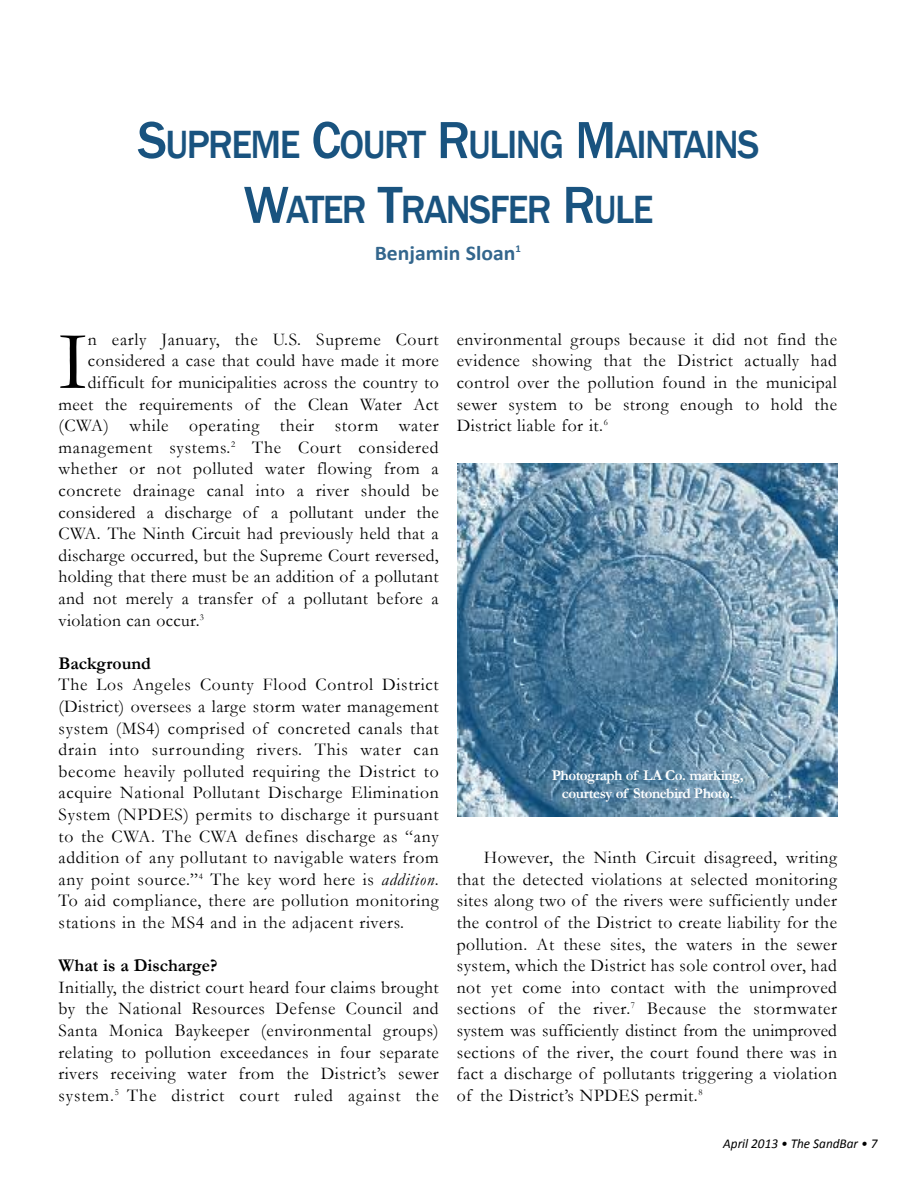
<style>
.page{position:relative;width:918px;height:1188px;background:#fff}
.page>*{position:absolute;margin:0;border:0;box-sizing:border-box;transform-origin:0 0}
.t1{font:84px "Garamond";color:#000}
.t2{font:500 40.5px/64.8px "Franklin Gothic";letter-spacing:-.04em;color:#19537f;text-align:center;scale:.95 1}
.t3{font:700 21px "Calibri";color:#33668d}
.t4{font:18px/21.6px "Garamond";letter-spacing:.025em;color:#000;text-align:justify}
.t5{font:700 18px "Garamond";color:#000}
.t6{font:700 15px/18px "Garamond";letter-spacing:-.03em;color:#fff;text-align:center}
.t7{font:italic 13.5px "Calibri";color:#000}
.s1{font-size:54px}
.s2{font-style:italic}
</style>
<div class="page">
<img style="left:458px;top:463px;width:379px;height:353px">
<h2 class="t2" style="left:138px;top:112px;width:656px"><span class="s1">S</span>UPREME <span class="s1">C</span>OURT <span class="s1">R</span>ULING <span class="s1">M</span>AINTAINS<br><span class="s1">W</span>ATER <span class="s1">T</span>RANSFER <span class="s1">R</span>ULE</h2>
<p class="t3" style="left:375px;top:240px;width:148px">Benjamin Sloan<sup>1</sup></p>
<h1 class="t1" style="left:59px;top:316px;width:31px">I</h1>
<p class="t4" style="left:88px;top:329px;width:352px">n early January, the U.S. Supreme Court</p>
<p class="t4" style="left:88px;top:350px;width:352px">considered a case that could have made it more</p>
<p class="t4" style="left:88px;top:372px;width:352px">difficult for municipalities across the country to</p>
<p class="t4" style="left:59px;top:393px;width:382px">meet the requirements of the Clean Water Act</p>
<p class="t4" style="left:59px;top:415px;width:382px">(CWA) while operating their storm water</p>
<p class="t4" style="left:59px;top:437px;width:382px">management systems.<sup>2</sup> The Court considered</p>
<p class="t4" style="left:59px;top:458px;width:382px">whether or not polluted water flowing from a</p>
<p class="t4" style="left:59px;top:480px;width:382px">concrete drainage canal into a river should be</p>
<p class="t4" style="left:59px;top:501px;width:382px">considered a discharge of a pollutant under the</p>
<p class="t4" style="left:59px;top:523px;width:382px">CWA. The Ninth Circuit had previously held that a</p>
<p class="t4" style="left:59px;top:545px;width:382px">discharge occurred, but the Supreme Court reversed,</p>
<p class="t4" style="left:59px;top:566px;width:382px">holding that there must be an addition of a pollutant</p>
<p class="t4" style="left:59px;top:588px;width:382px">and not merely a transfer of a pollutant before a</p>
<p class="t4" style="left:59px;top:609px;width:147px">violation can occur.<sup>3</sup></p>
<p class="t5" style="left:59px;top:653px;width:94px">Background</p>
<p class="t4" style="left:59px;top:674px;width:382px">The Los Angeles County Flood Control District (District) oversees a large storm water management system (MS4) comprised of concreted canals that drain into surrounding rivers. This water can become heavily polluted requiring the District to acquire National Pollutant Discharge Elimination System (NPDES) permits to discharge it pursuant to the CWA. The CWA defines discharge as “any addition of any pollutant to navigable waters from any point source.”<sup>4</sup> The key word here is <span class="s2">addition</span>.<br>To aid compliance, there are pollution monitoring stations in the MS4 and in the adjacent rivers.</p>
<p class="t5" style="left:59px;top:956px;width:160px">What is a Discharge?</p>
<p class="t4" style="left:59px;top:977px;width:382px">Initially, the district court heard four claims brought by the National Resources Defense Council and Santa Monica Baykeeper (environmental groups) relating to pollution exceedances in four separate rivers receiving water from the District’s sewer system.<sup>5</sup> The district court ruled against the</p>
<p class="t4" style="left:457px;top:329px;width:382px">environmental groups because it did not find the evidence showing that the District actually had control over the pollution found in the municipal sewer system to be strong enough to hold the District liable for it.<sup>6</sup></p>
<p class="t6" style="left:552px;top:767px;width:193px">Photograph of LA Co. marking, courtesy of Stonebird Photo.</p>
<p class="t4" style="left:457px;top:847px;width:382px;text-indent:27px">However, the Ninth Circuit disagreed, writing that the detected violations at selected monitoring sites along two of the rivers were sufficiently under the control of the District to create liability for the pollution. At these sites, the waters in the sewer system, which the District has sole control over, had not yet come into contact with the unimproved sections of the river.<sup>7</sup> Because the stormwater system was sufficiently distinct from the unimproved sections of the river, the court found there was in fact a discharge of pollutants triggering a violation of the District’s NPDES permit.<sup>8</sup></p>
<p class="t7" style="left:723px;top:1136px;width:156px">April 2013 • The SandBar • 7</p>
</div>
